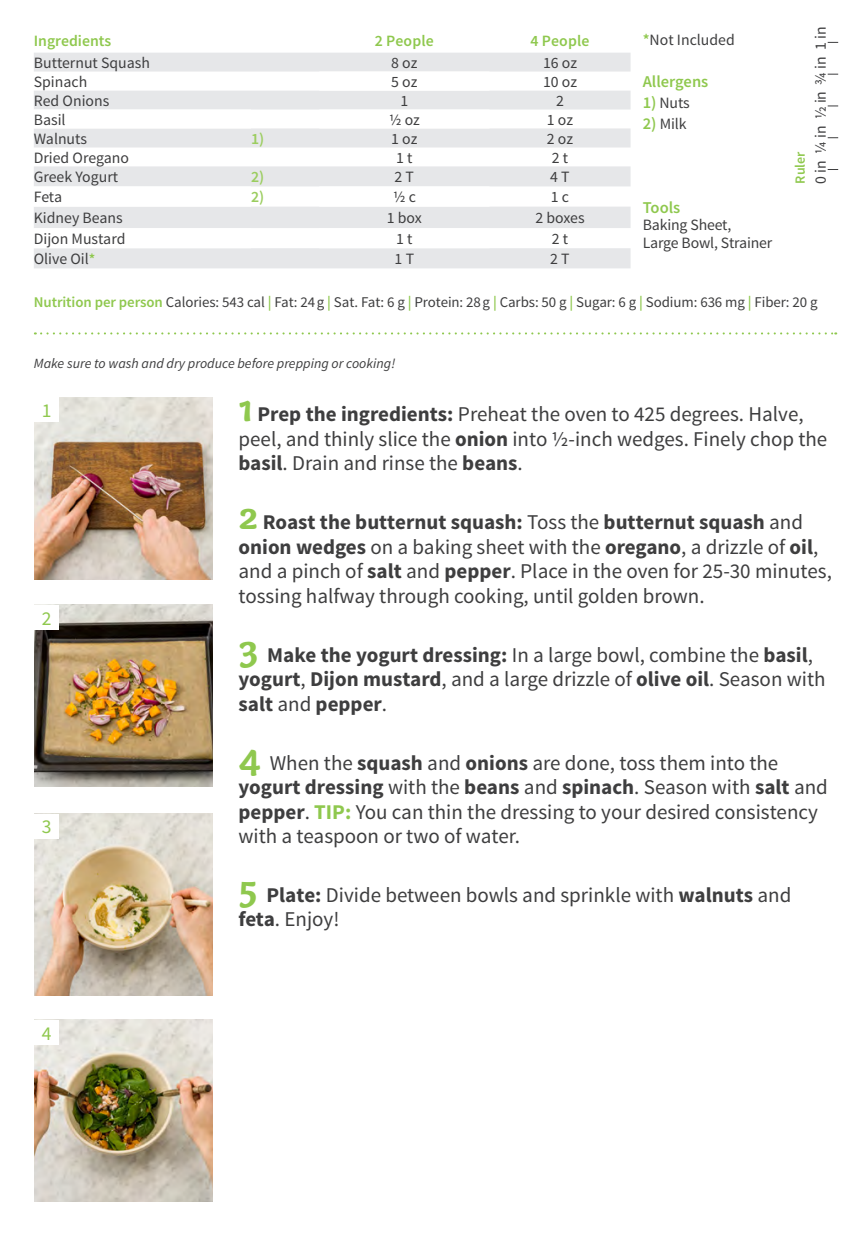
<style>
.page{position:relative;width:868px;height:1236px;background:#fff}
.page>*{position:absolute;margin:0;border:0;box-sizing:border-box;transform-origin:0 0}
.t1{font:21px/24.5px "Source Sans Pro";color:#3e3e3f}
.t2{font:700 21px/24.5px "Source Sans Pro";color:#3e3e3f}
.t3{font:19.6px "Source Sans Pro";color:#8fc84e}
.t4{font:600 16.45px "Source Sans Pro";color:#8fc84e}
.t5{font:15.75px/17.5px "Source Sans Pro";color:#3e3e3f}
.t6{font:600 15.75px "Source Sans Pro";color:#8fc84e}
.t7{font:600 15.75px "Source Sans Pro";color:#9bcd5f}
.t8{font:14.88px "Source Sans Pro";letter-spacing:-.005em;color:#3e3e3f}
.t9{font:italic 14px "Source Sans Pro";color:#3e3e3f}
.t10{font:600 14px "Source Sans Pro";color:#8fc84e}
.s1{font-weight:600;font-size:14.88px;color:#8fc84e}
.s2{font-weight:600;color:#8fc84e}
.s3{font-weight:600;font-size:16.45px;color:#8fc84e}
.s4{font-family:"Capucine Basic";font-weight:700;font-size:40.25px;color:#8fc84e}
.s5{font-weight:700}
.s6{font-family:"Capucine Basic";font-size:40.25px;color:#8fc84e}
.s7{font-weight:400}
.s8{font-weight:700;color:#8fc84e}
</style>
<div class="page">
<img style="left:34px;top:1019px;width:178px;height:182px">
<img style="left:34px;top:813px;width:179px;height:182px">
<img style="left:34px;top:397px;width:179px;height:182px">
<img style="left:34px;top:605px;width:179px;height:181px">
<svg style="left:34px;top:53px;width:596px;height:215px;fill:#e6e7e9"></svg>
<svg style="left:34px;top:72px;width:455px;height:176px"></svg>
<div style="left:34px;top:397px;width:25px;height:25px;background:#fff"></div>
<div style="left:34px;top:605px;width:25px;height:24px;background:#fff"></div>
<div style="left:34px;top:813px;width:25px;height:25px;background:#fff"></div>
<div style="left:34px;top:1019px;width:25px;height:25px;background:#fff"></div>
<svg style="left:35px;top:332px;width:801px;height:2px"></svg>
<p class="t6" style="left:34px;top:30px;width:79px">Ingredients</p>
<p class="t6" style="left:375px;top:30px;width:60px">2 People</p>
<p class="t6" style="left:530px;top:30px;width:60px">4 People</p>
<p class="t5" style="left:34px;top:54px;width:118px">Butternut Squash</p>
<p class="t5" style="left:391px;top:54px;width:28px">8 oz</p>
<p class="t5" style="left:543px;top:54px;width:35px">16 oz</p>
<p class="t5" style="left:34px;top:73px;width:55px">Spinach</p>
<p class="t5" style="left:391px;top:73px;width:28px">5 oz</p>
<p class="t5" style="left:543px;top:73px;width:35px">10 oz</p>
<p class="t5" style="left:34px;top:92px;width:77px">Red Onions</p>
<p class="t5" style="left:400px;top:92px;width:9px">1</p>
<p class="t5" style="left:556px;top:92px;width:9px">2</p>
<p class="t5" style="left:34px;top:111px;width:33px">Basil</p>
<p class="t5" style="left:388px;top:111px;width:33px">1/2 oz</p>
<p class="t5" style="left:546px;top:111px;width:28px">1 oz</p>
<p class="t5" style="left:34px;top:130px;width:55px">Walnuts</p>
<p class="t7" style="left:251px;top:128px;width:15px">1)</p>
<p class="t5" style="left:391px;top:130px;width:28px">1 oz</p>
<p class="t5" style="left:546px;top:130px;width:28px">2 oz</p>
<p class="t5" style="left:34px;top:149px;width:97px">Dried Oregano</p>
<p class="t5" style="left:396px;top:149px;width:18px">1 t</p>
<p class="t5" style="left:551px;top:149px;width:18px">2 t</p>
<p class="t5" style="left:34px;top:169px;width:86px">Greek Yogurt</p>
<p class="t7" style="left:251px;top:167px;width:15px">2)</p>
<p class="t5" style="left:394px;top:169px;width:21px">2 T</p>
<p class="t5" style="left:550px;top:169px;width:21px">4 T</p>
<p class="t5" style="left:34px;top:189px;width:30px">Feta</p>
<p class="t7" style="left:251px;top:187px;width:15px">2)</p>
<p class="t5" style="left:392px;top:189px;width:25px">1/2 c</p>
<p class="t5" style="left:550px;top:189px;width:20px">1 c</p>
<p class="t5" style="left:34px;top:209px;width:90px">Kidney Beans</p>
<p class="t5" style="left:386px;top:209px;width:37px">1 box</p>
<p class="t5" style="left:535px;top:209px;width:51px">2 boxes</p>
<p class="t5" style="left:34px;top:230px;width:93px">Dijon Mustard</p>
<p class="t5" style="left:396px;top:230px;width:18px">1 t</p>
<p class="t5" style="left:551px;top:230px;width:18px">2 t</p>
<p class="t5" style="left:34px;top:250px;width:63px">Olive Oil<span class="s1">*</span></p>
<p class="t5" style="left:394px;top:250px;width:21px">1 T</p>
<p class="t5" style="left:550px;top:250px;width:21px">2 T</p>
<p class="t5" style="left:642px;top:31px;width:93px"><span class="s2">*</span>Not Included</p>
<p class="t4" style="left:642px;top:70px;width:67px">Allergens</p>
<p class="t5" style="left:642px;top:94px;width:49px"><span class="s3">1)</span> Nuts</p>
<p class="t5" style="left:642px;top:115px;width:45px"><span class="s3">2)</span> Milk</p>
<p class="t4" style="left:642px;top:196px;width:39px">Tools</p>
<p class="t5" style="left:642px;top:217px;width:131px">Baking Sheet,<br>Large Bowl, Strainer</p>
<p class="t10" style="left:790px;top:184px;width:34px;rotate:-90deg">Ruler</p>
<p class="t5" style="left:811px;top:184px;width:159px;rotate:-90deg">0 in ¼ in ½ in ¾ in 1 in</p>
<p class="t8" style="left:34px;top:292px;width:785px"><span class="s2">Nutrition per person</span> Calories: 543 cal <span class="s2">|</span> Fat: 24g <span class="s2">|</span> Sat. Fat: 6 g <span class="s2">|</span> Protein: 28g <span class="s2">|</span> Carbs: 50 g <span class="s2">|</span> Sugar: 6 g <span class="s2">|</span> Sodium: 636 mg <span class="s2">|</span> Fiber: 20 g</p>
<p class="t9" style="left:34px;top:355px;width:363px">Make sure to wash and dry produce before prepping or cooking!</p>
<p class="t3" style="left:42px;top:398px;width:11px">1</p>
<p class="t3" style="left:42px;top:606px;width:11px">2</p>
<p class="t3" style="left:42px;top:814px;width:11px">3</p>
<p class="t3" style="left:42px;top:1020px;width:11px">4</p>
<p class="t1" style="left:238px;top:402px;width:590px"><span class="s4">1</span> <span class="s5">Prep the ingredients:</span> Preheat the oven to 425 degrees. Halve, peel, and thinly slice the <span class="s5">onion</span> into ½-inch wedges. Finely chop the <span class="s5">basil</span>. Drain and rinse the <span class="s5">beans</span>.</p>
<p class="t1" style="left:238px;top:510px;width:594px"><span class="s4">2</span> <span class="s5">Roast the butternut squash:</span> Toss the <span class="s5">butternut squash</span> and <span class="s5">onion wedges</span> on a baking sheet with the <span class="s5">oregano</span>, a drizzle of <span class="s5">oil</span>, and a pinch of <span class="s5">salt</span> and <span class="s5">pepper</span>. Place in the oven for 25-30 minutes, tossing halfway through cooking, until golden brown.</p>
<p class="t2" style="left:238px;top:643px;width:588px"><span class="s6">3</span> Make the yogurt dressing: <span class="s7">In a large bowl, combine the</span> basil<span class="s7">, </span>yogurt<span class="s7">,</span> Dijon mustard<span class="s7">, and a large drizzle of</span> olive oil<span class="s7">. Season with </span>salt <span class="s7">and</span> pepper<span class="s7">.</span></p>
<p class="t1" style="left:238px;top:750px;width:590px"><span class="s4">4</span> When the <span class="s5">squash</span> and <span class="s5">onions</span> are done, toss them into the <span class="s5">yogurt dressing</span> with the <span class="s5">beans</span> and <span class="s5">spinach</span>. Season with <span class="s5">salt</span> and <span class="s5">pepper</span>. <span class="s8">TIP:</span> You can thin the dressing to your desired consistency with a teaspoon or two of water.</p>
<p class="t1" style="left:238px;top:882px;width:554px"><span class="s4">5</span> <span class="s5">Plate:</span> Divide between bowls and sprinkle with <span class="s5">walnuts</span> and <span class="s5">feta</span>. Enjoy!</p>
</div>
